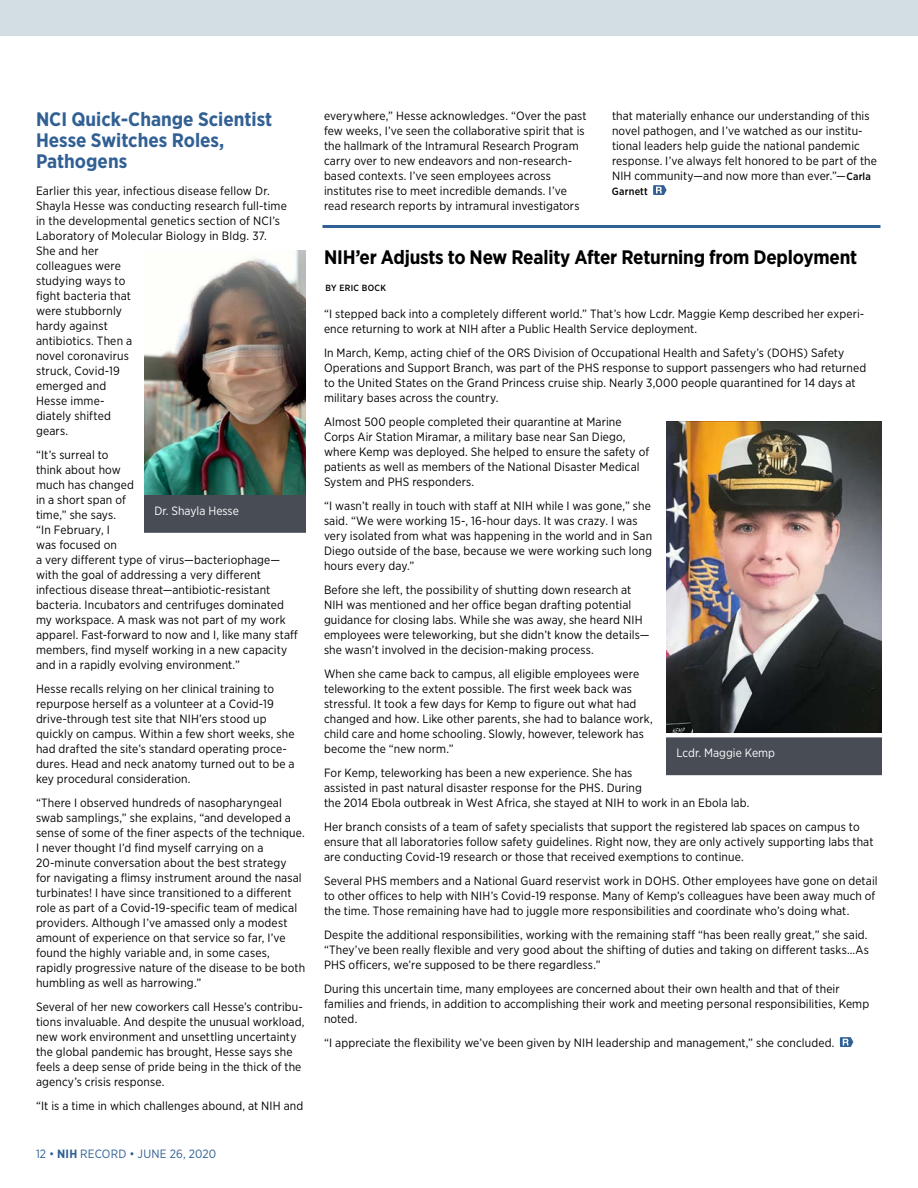
<style>
.page{position:relative;width:918px;height:1188px;background:#fff}
.page>*{position:absolute;margin:0;border:0;box-sizing:border-box;transform-origin:0 0}
.Sidebar__Head_1{font:700 19.5px "Gotham Narrow";letter-spacing:-.01em;color:#000}
.Head_1_Feature_Story{font:700 19.5px/21px "Gotham Narrow";color:#316094}
.Body_2__Briefs_and_S{font:12px/15px "Gotham Narrow";letter-spacing:.01em;color:#000}
.Photo_caption_revers{font:12px "Gotham Narrow";color:#fff}
.t1{font:12px "Gotham Narrow";letter-spacing:.01em;color:#316094}
.Body_2__Briefs_and_S-2{font:500 10.5px "Gotham Narrow";letter-spacing:.02em;color:#000}
.Byline{font:500 9px "Gotham Narrow";letter-spacing:.03em;color:#000}
.s1{font-weight:700}
.s2{font-weight:500;font-size:10.5px}
</style>
<div class="page">
<div style="left:0;top:0;width:918px;height:35px;background:#d2dde4"></div>
<img style="left:144px;top:250px;width:162px;height:245px">
<div style="left:145px;top:496px;width:160px;height:36px;background:#474c55"></div>
<div style="left:144px;top:495px;width:162px;height:38px;border:2px solid #474c55"></div>
<svg style="left:653px;top:185px;width:14px;height:10px"></svg>
<hr style="left:322px;top:225px;width:558px;height:3px;background:#316094">
<svg style="left:840px;top:1037px;width:13px;height:10px"></svg>
<img style="left:666px;top:422px;width:216px;height:311px">
<div style="left:667px;top:738px;width:214px;height:36px;background:#474c55"></div>
<div style="left:666px;top:737px;width:216px;height:38px;border:2px solid #474c55"></div>
<p class="Head_1_Feature_Story" style="left:36px;top:108px;width:238px">NCI Quick-Change Scientist<br>Hesse Switches Roles,<br>Pathogens</p>
<p class="Body_2__Briefs_and_S" style="left:36px;top:183px;width:252px">Earlier this year, infectious disease fellow Dr.<br>Shayla Hesse was conducting research full-time in the developmental genetics section of NCI’s<br>Laboratory of Molecular Biology in Bldg. 37.<br>She and her<br>colleagues were<br>studying ways to<br>fight bacteria that<br>were stubbornly<br>hardy against<br>antibiotics. Then a<br>novel coronavirus<br>struck, Covid-19<br>emerged and<br>Hesse imme-<br>diately shifted<br>gears.</p>
<p class="Body_2__Briefs_and_S" style="left:36px;top:447px;width:263px">“It’s surreal to<br>think about how<br>much has changed<br>in a short span of<br>time,” she says.<br>“In February, I<br>was focused on<br>a very different type of virus—bacteriophage— with the goal of addressing a very different infectious disease threat—antibiotic-resistant bacteria. Incubators and centrifuges dominated my workspace. A mask was not part of my work apparel. Fast-forward to now and I, like many staff members, find myself working in a new capacity and in a rapidly evolving environment.”</p>
<p class="Body_2__Briefs_and_S" style="left:36px;top:681px;width:260px">Hesse recalls relying on her clinical training to repurpose herself as a volunteer at a Covid-19 drive-through test site that NIH’ers stood up quickly on campus. Within a few short weeks, she had drafted the site’s standard operating proce&shy;dures. Head and neck anatomy turned out to be a key procedural consideration.</p>
<p class="Body_2__Briefs_and_S" style="left:36px;top:795px;width:271px">“There I observed hundreds of nasopharyngeal swab samplings,” she explains, “and developed a sense of some of the finer aspects of the technique.<br>I never thought I’d find myself carrying on a 20-minute conversation about the best strategy<br>for navigating a flimsy instrument around the nasal turbinates! I have since transitioned to a different role as part of a Covid-19-specific team of medical providers. Although I’ve amassed only a modest amount of experience on that service so far, I’ve found the highly variable and, in some cases, rapidly progressive nature of the disease to be both humbling as well as harrowing.”</p>
<p class="Body_2__Briefs_and_S" style="left:36px;top:999px;width:270px">Several of her new coworkers call Hesse’s contribu&shy;tions invaluable. And despite the unusual workload, new work environment and unsettling uncertainty the global pandemic has brought, Hesse says she feels a deep sense of pride being in the thick of the agency’s crisis response.</p>
<p class="Body_2__Briefs_and_S" style="left:36px;top:1098px;width:269px">“It is a time in which challenges abound, at NIH and</p>
<p class="Photo_caption_revers" style="left:154px;top:503px;width:86px">Dr. Shayla Hesse</p>
<p class="t1" style="left:36px;top:1146px;width:182px">12 • <span class="s1">NIH</span> RECORD • JUNE 26, 2020</p>
<p class="Body_2__Briefs_and_S" style="left:324px;top:108px;width:264px">everywhere,” Hesse acknowledges. “Over the past few weeks, I’ve seen the collaborative spirit that is the hallmark of the Intramural Research Program carry over to new endeavors and non-research&shy;based contexts. I’ve seen employees across institutes rise to meet incredible demands. I’ve read research reports by intramural investigators</p>
<p class="Body_2__Briefs_and_S" style="left:612px;top:108px;width:267px">that materially enhance our understanding of this novel pathogen, and I’ve watched as our institu&shy;tional leaders help guide the national pandemic response. I’ve always felt honored to be part of the NIH community—and now more than ever.”—<span class="s2">Carla</span></p>
<p class="Body_2__Briefs_and_S-2" style="left:612px;top:185px;width:38px">Garnett</p>
<p class="Sidebar__Head_1" style="left:324px;top:245px;width:535px">NIH’er Adjusts to New Reality After Returning from Deployment</p>
<p class="Byline" style="left:326px;top:282px;width:62px">BY ERIC BOCK</p>
<p class="Body_2__Briefs_and_S" style="left:324px;top:306px;width:542px">“I stepped back into a completely different world.” That’s how Lcdr. Maggie Kemp described her experi&shy;ence returning to work at NIH after a Public Health Service deployment.</p>
<p class="Body_2__Briefs_and_S" style="left:324px;top:345px;width:544px">In March, Kemp, acting chief of the ORS Division of Occupational Health and Safety’s (DOHS) Safety Operations and Support Branch, was part of the PHS response to support passengers who had returned to the United States on the Grand Princess cruise ship. Nearly 3,000 people quarantined for 14 days at military bases across the country.</p>
<p class="Body_2__Briefs_and_S" style="left:324px;top:414px;width:327px">Almost 500 people completed their quarantine at Marine Corps Air Station Miramar, a military base near San Diego, where Kemp was deployed. She helped to ensure the safety of patients as well as members of the National Disaster Medical System and PHS responders.</p>
<p class="Body_2__Briefs_and_S" style="left:324px;top:498px;width:330px">“I wasn’t really in touch with staff at NIH while I was gone,” she said. “We were working 15-, 16-hour days. It was crazy. I was very isolated from what was happening in the world and in San Diego outside of the base, because we were working such long hours every day.”</p>
<p class="Body_2__Briefs_and_S" style="left:324px;top:582px;width:327px">Before she left, the possibility of shutting down research at NIH was mentioned and her office began drafting potential guidance for closing labs. While she was away, she heard NIH employees were teleworking, but she didn’t know the details— she wasn’t involved in the decision-making process.</p>
<p class="Body_2__Briefs_and_S" style="left:324px;top:666px;width:330px">When she came back to campus, all eligible employees were teleworking to the extent possible. The first week back was stressful. It took a few days for Kemp to figure out what had changed and how. Like other parents, she had to balance work, child care and home schooling. Slowly, however, telework has become the “new norm.”</p>
<p class="Body_2__Briefs_and_S" style="left:324px;top:765px;width:427px">For Kemp, teleworking has been a new experience. She has<br>assisted in past natural disaster response for the PHS. During<br>the 2014 Ebola outbreak in West Africa, she stayed at NIH to work in an Ebola lab.</p>
<p class="Body_2__Briefs_and_S" style="left:324px;top:819px;width:551px">Her branch consists of a team of safety specialists that support the registered lab spaces on campus to ensure that all laboratories follow safety guidelines. Right now, they are only actively supporting labs that are conducting Covid-19 research or those that received exemptions to continue.</p>
<p class="Body_2__Briefs_and_S" style="left:324px;top:873px;width:555px">Several PHS members and a National Guard reservist work in DOHS. Other employees have gone on detail to other offices to help with NIH’s Covid-19 response. Many of Kemp’s colleagues have been away much of the time. Those remaining have had to juggle more responsibilities and coordinate who’s doing what.</p>
<p class="Body_2__Briefs_and_S" style="left:324px;top:927px;width:547px">Despite the additional responsibilities, working with the remaining staff “has been really great,” she said. “They’ve been really flexible and very good about the shifting of duties and taking on different tasks…As<br>PHS officers, we’re supposed to be there regardless.”</p>
<p class="Body_2__Briefs_and_S" style="left:324px;top:981px;width:547px">During this uncertain time, many employees are concerned about their own health and that of their families and friends, in addition to accomplishing their work and meeting personal responsibilities, Kemp noted.</p>
<p class="Body_2__Briefs_and_S" style="left:324px;top:1035px;width:512px">“I appreciate the flexibility we’ve been given by NIH leadership and management,” she concluded.</p>
<p class="Photo_caption_revers" style="left:676px;top:746px;width:100px">Lcdr. Maggie Kemp</p>
</div>
